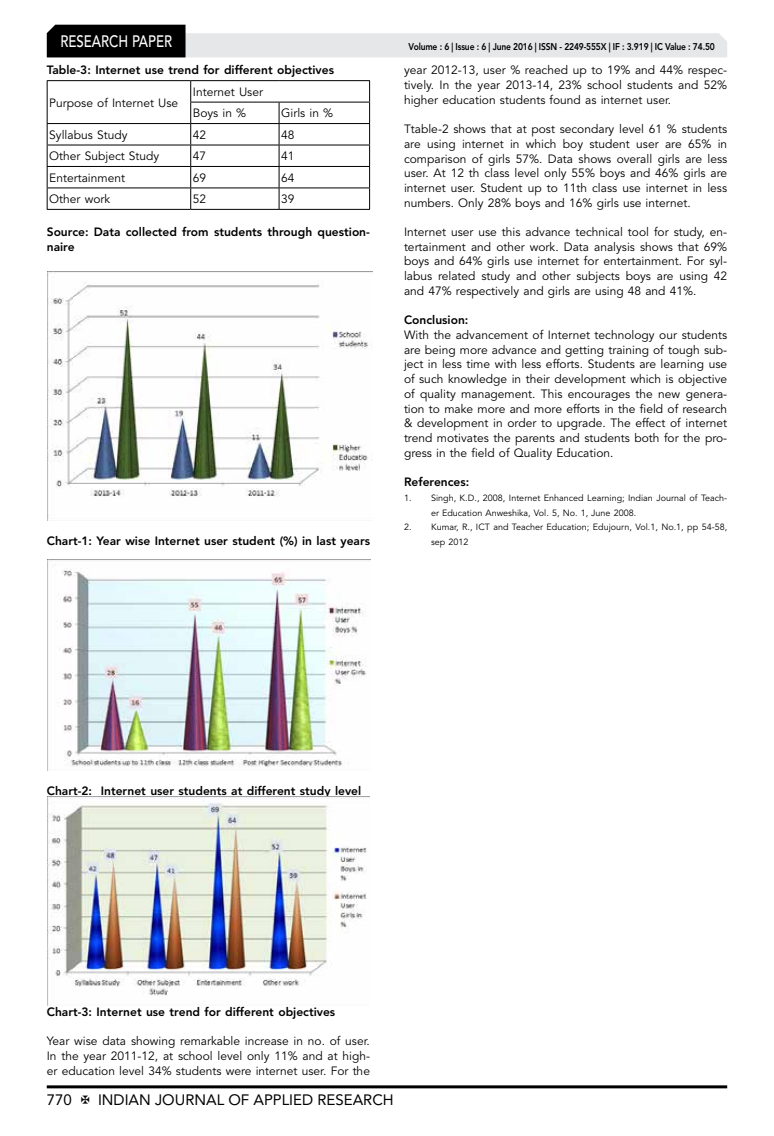
<style>
.page{position:relative;width:774px;height:1136px;background:#fff}
.page>*{position:absolute;margin:0;border:0;box-sizing:border-box;transform-origin:0 0}
.t1{font:500 16.5px "Avenir LT Std";color:#fff;scale:.8 1}
.t2{font:15px "Avenir LT Std";color:#000}
.t3{font:12px/14.7px "Avenir LT Std";color:#000;text-align:justify}
.t4{font:800 12px/14.7px "Avenir LT Std";color:#000}
.t5{font:800 9.75px "Avenir LT Std";letter-spacing:-.02em;color:#000;scale:.87 1}
.t6{font:9px/14.7px "Avenir LT Std";color:#000}
</style>
<div class="page">
<hr style="left:47px;top:1085px;width:680px;height:3px;background:#000">
<svg style="left:47px;top:25px;width:680px;height:32px"></svg>
<svg style="left:48px;top:81px;width:321px;height:128px"></svg>
<hr style="left:190px;top:102px;width:89px;height:1px;background:#000">
<hr style="left:279px;top:102px;width:91px;height:1px;background:#000">
<hr style="left:47px;top:123px;width:144px;height:1px;background:#000">
<hr style="left:191px;top:123px;width:88px;height:1px;background:#000">
<hr style="left:279px;top:123px;width:91px;height:1px;background:#000">
<hr style="left:47px;top:145px;width:144px;height:1px;background:#000">
<hr style="left:191px;top:145px;width:88px;height:1px;background:#000">
<hr style="left:279px;top:145px;width:91px;height:1px;background:#000">
<hr style="left:47px;top:166px;width:144px;height:1px;background:#000">
<hr style="left:191px;top:166px;width:88px;height:1px;background:#000">
<hr style="left:279px;top:166px;width:91px;height:1px;background:#000">
<hr style="left:47px;top:187px;width:144px;height:1px;background:#000">
<hr style="left:191px;top:187px;width:88px;height:1px;background:#000">
<hr style="left:279px;top:187px;width:91px;height:1px;background:#000">
<svg style="left:190px;top:81px;width:1px;height:128px"></svg>
<svg style="left:279px;top:102px;width:1px;height:107px"></svg>
<hr style="left:47px;top:80px;width:144px;height:1px;background:#000">
<hr style="left:191px;top:80px;width:88px;height:1px;background:#000">
<hr style="left:279px;top:80px;width:91px;height:1px;background:#000">
<svg style="left:47px;top:81px;width:1px;height:128px"></svg>
<svg style="left:369px;top:81px;width:1px;height:128px"></svg>
<hr style="left:47px;top:209px;width:144px;height:1px;background:#000">
<hr style="left:191px;top:209px;width:88px;height:1px;background:#000">
<hr style="left:279px;top:209px;width:91px;height:1px;background:#000">
<img style="left:47px;top:272px;width:326px;height:248px">
<img style="left:47px;top:559px;width:323px;height:211px">
<img style="left:47px;top:796px;width:322px;height:209px">
<h1 class="t1" style="left:60px;top:32px;width:139px">RESEARCH PAPER</h1>
<p class="t4" style="left:47px;top:63px;width:289px">Table-3: Internet use trend for different objectives</p>
<p class="t3" style="left:49px;top:95px;width:130px">Purpose of Internet Use</p>
<p class="t3" style="left:193px;top:81px;width:72px;line-height:21.5px">Internet User<br>Boys in %</p>
<p class="t3" style="left:281px;top:106px;width:54px">Girls in %</p>
<p class="t3" style="left:49px;top:128px;width:80px">Syllabus Study</p>
<p class="t3" style="left:193px;top:128px;width:15px">42</p>
<p class="t3" style="left:281px;top:128px;width:15px">48</p>
<p class="t3" style="left:49px;top:149px;width:112px">Other Subject Study</p>
<p class="t3" style="left:193px;top:149px;width:15px">47</p>
<p class="t3" style="left:281px;top:149px;width:15px">41</p>
<p class="t3" style="left:49px;top:170px;width:77px">Entertainment</p>
<p class="t3" style="left:193px;top:170px;width:15px">69</p>
<p class="t3" style="left:281px;top:170px;width:15px">64</p>
<p class="t3" style="left:49px;top:192px;width:63px">Other work</p>
<p class="t3" style="left:193px;top:192px;width:15px">52</p>
<p class="t3" style="left:281px;top:192px;width:15px">39</p>
<p class="t4" style="left:47px;top:224px;width:325px">Source: Data collected from students through question&shy;naire</p>
<p class="t4" style="left:47px;top:533px;width:325px">Chart-1: Year wise Internet user student (%) in last years</p>
<p class="t5" style="left:409px;top:41px;width:353px">Volume : 6 | Issue : 6 | June 2016 | ISSN - 2249-555X | IF : 3.919 | IC Value : 74.50</p>
<p class="t3" style="left:404px;top:63px;width:325px">year 2012-13, user % reached up to 19% and 44% respec&shy;tively. In the year 2013-14, 23% school students and 52% higher education students found as internet user.</p>
<p class="t3" style="left:404px;top:122px;width:325px">Ttable-2 shows that at post secondary level 61 % students are using internet in which boy student user are 65% in comparison of girls 57%. Data shows overall girls are less user. At 12 th class level only 55% boys and 46% girls are internet user. Student up to 11th class use internet in less numbers. Only 28% boys and 16% girls use internet.</p>
<p class="t3" style="left:404px;top:225px;width:325px">Internet user use this advance technical tool for study, en&shy;tertainment and other work. Data analysis shows that 69% boys and 64% girls use internet for entertainment. For syl&shy;labus related study and other subjects boys are using 42 and 47% respectively and girls are using 48 and 41%.</p>
<p class="t4" style="left:404px;top:313px;width:66px">Conclusion:</p>
<p class="t3" style="left:404px;top:328px;width:325px">With the advancement of Internet technology our students are being more advance and getting training of tough sub&shy;ject in less time with less efforts. Students are learning use of such knowledge in their development which is objective of quality management. This encourages the new genera&shy;tion to make more and more efforts in the field of research &amp; development in order to upgrade. The effect of internet trend motivates the parents and students both for the pro&shy;gress in the field of Quality Education.</p>
<p class="t4" style="left:404px;top:474px;width:67px">References:</p>
<p class="t6" style="left:431px;top:490px;width:298px;text-indent:-27px">1. Singh, K.D., 2008, Internet Enhanced Learning; Indian Journal of Teach&shy;er Education Anweshika, Vol. 5, No. 1, June 2008.</p>
<p class="t6" style="left:431px;top:520px;width:298px;text-indent:-27px">2. Kumar, R., ICT and Teacher Education; Edujourn, Vol.1, No.1, pp 54-58, sep 2012</p>
<p class="t4" style="left:47px;top:783px;width:316px">Chart-2: Internet user students at different study level</p>
<p class="t4" style="left:47px;top:1004px;width:290px">Chart-3: Internet use trend for different objectives</p>
<p class="t3" style="left:47px;top:1033px;width:325px">Year wise data showing remarkable increase in no. of user.<br>In the year 2011-12, at school level only 11% and at high&shy;er education level 34% students were internet user. For the</p>
<p class="t2" style="left:47px;top:1090px;width:27px">770</p>
<p class="t2" style="left:98px;top:1090px;width:297px">INDIAN JOURNAL OF APPLIED RESEARCH</p>
</div>
